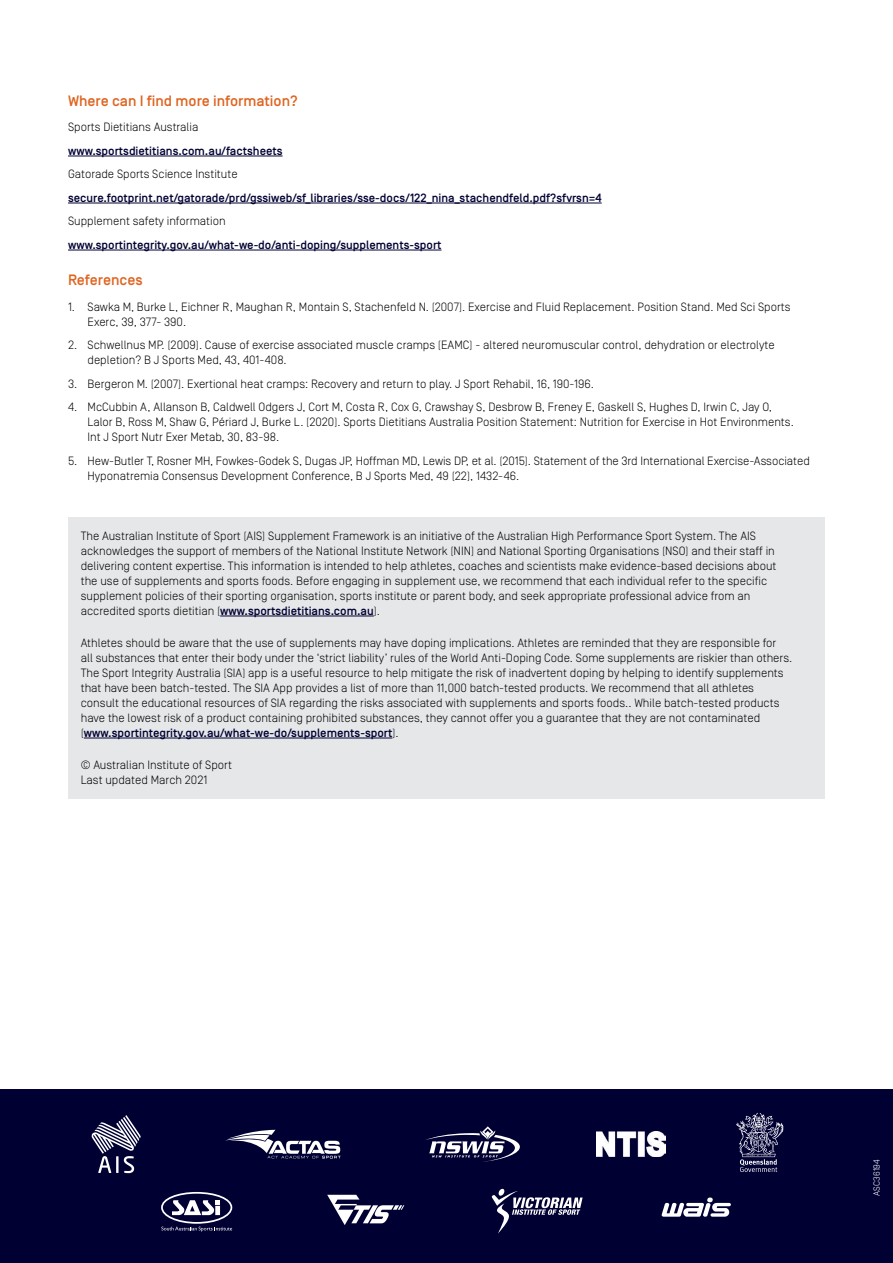
<style>
.page{position:relative;width:893px;height:1263px;background:#fff}
.page>*{position:absolute;margin:0;border:0;box-sizing:border-box;transform-origin:0 0}
.Heading_2{font:500 15px "Simplon Norm";color:#df6420}
.Grey_box{font:300 12px/15px "Simplon Norm";color:#000}
.Numbered_bullets{font:300 12px/15px "Simplon Norm";color:#000}
.Body{font:500 12px "Simplon Norm";color:#003}
.Body-2{font:300 12px "Simplon Norm";color:#000}
.t1{font:300 9px "Simplon Norm";color:#fff}
.s1{font-weight:500;color:#003}
</style>
<div class="page">
<div style="left:0;top:1090px;width:893px;height:173px;background:#003"></div>
<svg style="left:327px;top:1195px;width:77px;height:30px"></svg>
<svg style="left:426px;top:1126px;width:94px;height:36px"></svg>
<svg style="left:225px;top:1130px;width:115px;height:28px"></svg>
<div style="left:161px;top:1192px;width:71px;height:32px;border:2px solid #fff;border-radius:50%"></div>
<svg style="left:161px;top:1226px;width:71px;height:5px"></svg>
<svg style="left:172px;top:1200px;width:48px;height:15px"></svg>
<svg style="left:736px;top:1113px;width:48px;height:59px"></svg>
<img style="left:596px;top:1131px;width:69px;height:25px">
<svg style="left:662px;top:1197px;width:69px;height:20px"></svg>
<svg style="left:92px;top:1115px;width:49px;height:58px"></svg>
<svg style="left:491px;top:1188px;width:92px;height:45px"></svg>
<hr style="left:68px;top:155px;width:215px;height:1px;background:#003">
<hr style="left:68px;top:202px;width:534px;height:1px;background:#003">
<hr style="left:68px;top:250px;width:373px;height:1px;background:#003">
<div style="left:68px;top:517px;width:757px;height:113px;background:#e6e7e8"></div>
<hr style="left:220px;top:615px;width:154px;height:1px;background:#003">
<div style="left:68px;top:624px;width:757px;height:128px;background:#e6e7e8"></div>
<hr style="left:84px;top:737px;width:308px;height:1px;background:#003">
<div style="left:68px;top:746px;width:757px;height:53px;background:#e6e7e8"></div>
<h2 class="Heading_2" style="left:68px;top:93px;width:231px">Where can I find more information?</h2>
<p class="Body-2" style="left:68px;top:121px;width:132px">Sports Dietitians Australia</p>
<p class="Body" style="left:68px;top:144px;width:216px">www.sportsdietitians.com.au/factsheets</p>
<p class="Body-2" style="left:68px;top:168px;width:171px">Gatorade Sports Science Institute</p>
<p class="Body" style="left:68px;top:191px;width:535px">secure.footprint.net/gatorade/prd/gssiweb/sf_libraries/sse-docs/122_nina_stachendfeld.pdf?sfvrsn=4</p>
<p class="Body-2" style="left:68px;top:215px;width:159px">Supplement safety information</p>
<p class="Body" style="left:68px;top:238px;width:375px">www.sportintegrity.gov.au/what-we-do/anti-doping/supplements-sport</p>
<h2 class="Heading_2" style="left:68px;top:272px;width:76px">References</h2>
<p class="Numbered_bullets" style="left:88px;top:299px;width:705px;text-indent:-20px">1. Sawka M, Burke L, Eichner R, Maughan R, Montain S, Stachenfeld N. (2007). Exercise and Fluid Replacement. Position Stand. Med Sci Sports<br>Exerc, 39, 377- 390.</p>
<p class="Numbered_bullets" style="left:88px;top:338px;width:689px;text-indent:-20px">2. Schwellnus MP. (2009). Cause of exercise associated muscle cramps (EAMC) - altered neuromuscular control, dehydration or electrolyte depletion? B J Sports Med, 43, 401-408.</p>
<p class="Numbered_bullets" style="left:68px;top:376px;width:527px">3. Bergeron M. (2007). Exertional heat cramps: Recovery and return to play. J Sport Rehabil, 16, 190-196.</p>
<p class="Numbered_bullets" style="left:88px;top:400px;width:708px;text-indent:-20px">4. McCubbin A, Allanson B, Caldwell Odgers J, Cort M, Costa R, Cox G, Crawshay S, Desbrow B, Freney E, Gaskell S, Hughes D, Irwin C, Jay O,<br>Lalor B, Ross M, Shaw G, Périard J, Burke L. (2020). Sports Dietitians Australia Position Statement: Nutrition for Exercise in Hot Environments.<br>Int J Sport Nutr Exer Metab, 30, 83-98.</p>
<p class="Numbered_bullets" style="left:88px;top:453px;width:724px;text-indent:-20px">5. Hew-Butler T, Rosner MH, Fowkes-Godek S, Dugas JP, Hoffman MD, Lewis DP, et al. (2015). Statement of the 3rd International Exercise-Associated<br>Hyponatremia Consensus Development Conference, B J Sports Med, 49 (22), 1432-46.</p>
<p class="Grey_box" style="left:81px;top:528px;width:697px">The Australian Institute of Sport (AIS) Supplement Framework is an initiative of the Australian High Performance Sport System. The AIS acknowledges the support of members of the National Institute Network (NIN) and National Sporting Organisations (NSO) and their staff in delivering content expertise. This information is intended to help athletes, coaches and scientists make evidence-based decisions about the use of supplements and sports foods. Before engaging in supplement use, we recommend that each individual refer to the specific supplement policies of their sporting organisation, sports institute or parent body, and seek appropriate professional advice from an accredited sports dietitian (<span class="s1">www.sportsdietitians.com.au</span>).</p>
<p class="Grey_box" style="left:81px;top:635px;width:713px">Athletes should be aware that the use of supplements may have doping implications. Athletes are reminded that they are responsible for<br>all substances that enter their body under the ‘strict liability’ rules of the World Anti-Doping Code. Some supplements are riskier than others.<br>The Sport Integrity Australia (SIA) app is a useful resource to help mitigate the risk of inadvertent doping by helping to identify supplements that have been batch-tested. The SIA App provides a list of more than 11,000 batch-tested products. We recommend that all athletes consult the educational resources of SIA regarding the risks associated with supplements and sports foods.. While batch-tested products have the lowest risk of a product containing prohibited substances, they cannot offer you a guarantee that they are not contaminated (<span class="s1">www.sportintegrity.gov.au/what-we-do/supplements-sport</span>).</p>
<p class="Grey_box" style="left:81px;top:757px;width:153px">© Australian Institute of Sport<br>Last updated March 2021</p>
<p class="t1" style="left:872px;top:1195px;width:38px;rotate:-90deg">ASC36194</p>
</div>
